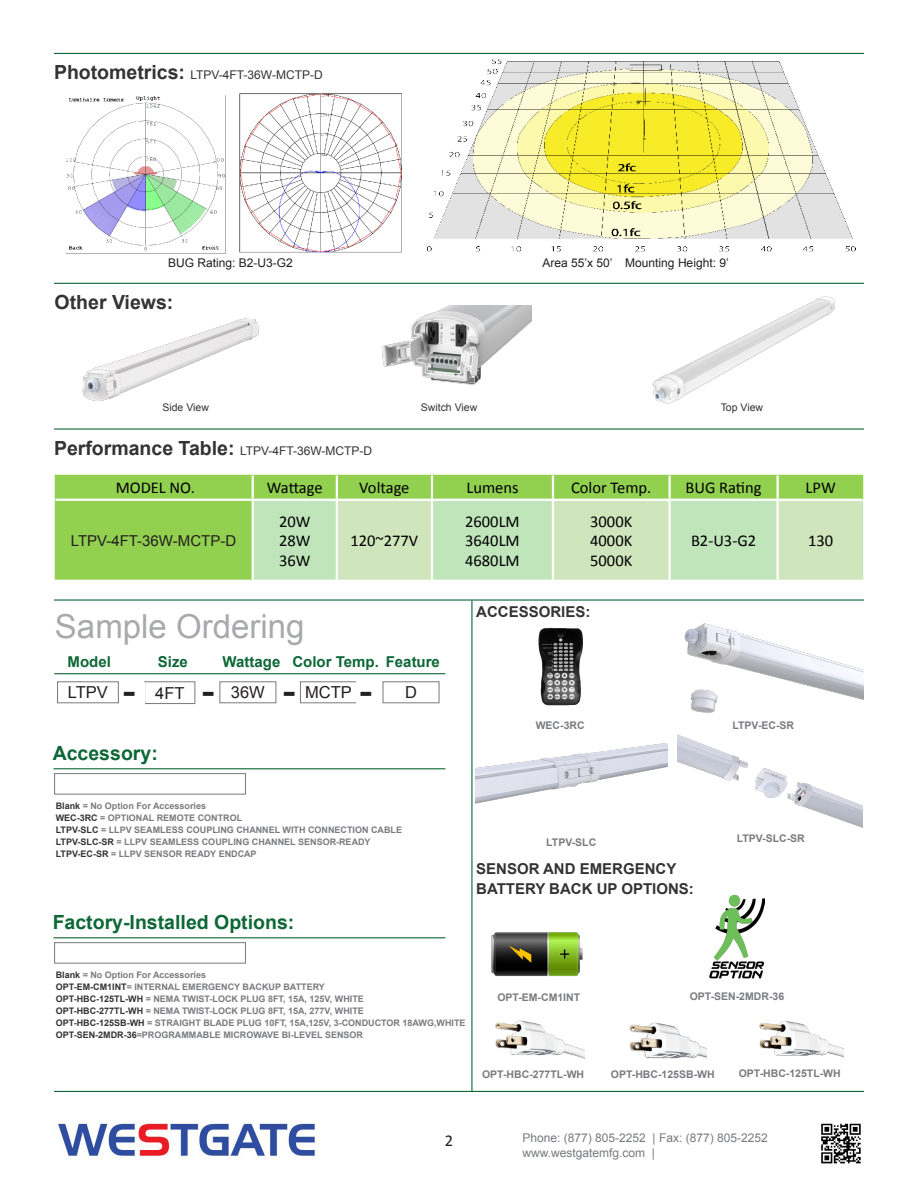
<style>
.page{position:relative;width:918px;height:1188px;background:#fff}
.page>*{position:absolute;margin:0;border:0;box-sizing:border-box;transform-origin:0 0}
.t1{font:33px "Arial";color:#a8a9ad}
.t2{font:700 28.5px "Verdana";color:#231f20}
.t3{font:700 19.5px "Arial";color:#0d6736}
.t4{font:700 19.5px "Arial";color:#333}
.t5{font:16.5px "Calibri";color:#000}
.t6{font:16.5px "Arial";color:#231f20}
.t7{font:16.5px "Calibri";color:#231f20}
.t8{font:700 15px "Arial";color:#333}
.t9{font:700 15px "Arial";color:#0d6736}
.t10{font:15px "Arial";color:#231f20}
.t11{font:12px "Arial";color:#333}
.t12{font:12px "Arial";color:#787a7d}
.t13{font:12px "Arial";color:#231f20}
.t14{font:700 10.5px "Arial";color:#7a7b7e}
.t15{font:10.5px "Arial";color:#333}
.t16{font:700 9px "Arial";color:#7a7b7e}
.s1{font-weight:700;font-size:19.5px}
.s2{color:#323332}
</style>
<div class="page">
<hr style="left:54px;top:428px;width:810px;height:2px;background:#0d6736">
<hr style="left:54px;top:53px;width:810px;height:1px;background:#0d6736">
<hr style="left:54px;top:283px;width:810px;height:1px;background:#0d6736">
<div style="left:55px;top:475px;width:808px;height:105px;background:#92d050"></div>
<svg style="left:254px;top:501px;width:609px;height:79px;background:#c7e5bb"></svg>
<hr style="left:252px;top:475px;width:2px;height:24px;background:#fff">
<hr style="left:336px;top:475px;width:2px;height:24px;background:#fff">
<hr style="left:431px;top:475px;width:2px;height:24px;background:#fff">
<hr style="left:552px;top:475px;width:2px;height:24px;background:#fff">
<hr style="left:668px;top:475px;width:3px;height:24px;background:#fff">
<hr style="left:776px;top:475px;width:3px;height:24px;background:#fff">
<hr style="left:252px;top:501px;width:2px;height:79px;background:#fff">
<hr style="left:336px;top:501px;width:2px;height:79px;background:#fff">
<hr style="left:431px;top:501px;width:2px;height:79px;background:#fff">
<hr style="left:552px;top:501px;width:2px;height:79px;background:#fff">
<hr style="left:668px;top:501px;width:3px;height:79px;background:#fff">
<hr style="left:776px;top:501px;width:3px;height:79px;background:#fff">
<hr style="left:56px;top:499px;width:197px;height:2px;background:#fff">
<hr style="left:253px;top:499px;width:84px;height:2px;background:#fff">
<hr style="left:337px;top:499px;width:95px;height:2px;background:#fff">
<hr style="left:432px;top:499px;width:121px;height:2px;background:#fff">
<hr style="left:553px;top:499px;width:117px;height:2px;background:#fff">
<hr style="left:670px;top:499px;width:108px;height:2px;background:#fff">
<hr style="left:778px;top:499px;width:85px;height:2px;background:#fff">
<hr style="left:54px;top:599px;width:810px;height:2px;background:#0d6736">
<img style="left:65px;top:95px;width:161px;height:159px">
<img style="left:239px;top:93px;width:163px;height:160px">
<img style="left:427px;top:59px;width:429px;height:193px">
<img style="left:381px;top:306px;width:150px;height:79px">
<img style="left:652px;top:296px;width:184px;height:108px">
<img style="left:58px;top:1123px;width:257px;height:34px">
<img style="left:821px;top:1123px;width:40px;height:41px">
<img style="left:82px;top:318px;width:177px;height:83px">
<hr style="left:54px;top:1091px;width:810px;height:1px;background:#0d6736">
<hr style="left:471px;top:601px;width:1px;height:491px;background:#0d6736">
<hr style="left:53px;top:937px;width:392px;height:1px;background:#0d6736">
<div style="left:54px;top:942px;width:192px;height:22px;background:#fff;border:1px solid #787a7d"></div>
<hr style="left:53px;top:768px;width:392px;height:1px;background:#0d6736">
<div style="left:54px;top:773px;width:192px;height:22px;background:#fff;border:1px solid #787a7d"></div>
<img style="left:491px;top:932px;width:92px;height:44px">
<img style="left:710px;top:895px;width:55px;height:84px">
<img style="left:538px;top:627px;width:45px;height:79px">
<img style="left:475px;top:743px;width:192px;height:61px">
<img style="left:678px;top:734px;width:185px;height:94px">
<img style="left:684px;top:623px;width:180px;height:90px">
<img style="left:759px;top:1020px;width:85px;height:38px">
<img style="left:495px;top:1020px;width:89px;height:39px">
<img style="left:629px;top:1022px;width:77px;height:37px">
<div style="left:57px;top:681px;width:62px;height:22px;border:1px solid #787a7d"></div>
<div style="left:220px;top:681px;width:56px;height:22px;border:1px solid #787a7d"></div>
<div style="left:300px;top:681px;width:57px;height:22px;border:1px solid #787a7d"></div>
<div style="left:144px;top:681px;width:51px;height:23px;border:1px solid #787a7d"></div>
<div style="left:383px;top:681px;width:56px;height:22px;border:1px solid #787a7d"></div>
<hr style="left:54px;top:673px;width:391px;height:1px;background:#0d6736">
<p class="t11" style="left:54px;top:67px;width:270px"><span class="s1">Photometrics:</span> LTPV-4FT-36W-MCTP-D</p>
<p class="t13" style="left:168px;top:255px;width:126px">BUG Rating: B2-U3-G2</p>
<p class="t13" style="left:542px;top:255px;width:188px">Area 55’x 50’ Mounting Height: 9’</p>
<p class="t4" style="left:55px;top:289px;width:120px">Other Views:</p>
<p class="t15" style="left:162px;top:400px;width:48px">Side View</p>
<p class="t11" style="left:54px;top:443px;width:320px"><span class="s1">Performance Table:</span> LTPV-4FT-36W-MCTP-D</p>
<p class="t15" style="left:421px;top:401px;width:58px">Switch View</p>
<p class="t15" style="left:721px;top:401px;width:44px">Top View</p>
<p class="t5" style="left:116px;top:478px;width:81px">MODEL NO.</p>
<p class="t5" style="left:267px;top:478px;width:57px">Wattage</p>
<p class="t5" style="left:359px;top:478px;width:52px">Voltage</p>
<p class="t5" style="left:466px;top:478px;width:54px">Lumens</p>
<p class="t5" style="left:571px;top:478px;width:82px">Color Temp.</p>
<p class="t5" style="left:686px;top:478px;width:78px">BUG Rating</p>
<p class="t5" style="left:806px;top:478px;width:32px">LPW</p>
<p class="t10" style="left:71px;top:531px;width:167px">LTPV-4FT-36W-MCTP-D</p>
<p class="t5" style="left:590px;top:511px;width:44px">3000K</p>
<p class="t5" style="left:590px;top:531px;width:44px">4000K</p>
<p class="t5" style="left:590px;top:551px;width:44px">5000K</p>
<p class="t5" style="left:279px;top:511px;width:33px">20W</p>
<p class="t5" style="left:279px;top:531px;width:33px">28W</p>
<p class="t5" style="left:279px;top:551px;width:33px">36W</p>
<p class="t5" style="left:465px;top:511px;width:56px">2600LM</p>
<p class="t5" style="left:465px;top:531px;width:56px">3640LM</p>
<p class="t5" style="left:465px;top:551px;width:56px">4680LM</p>
<p class="t5" style="left:691px;top:531px;width:67px">B2-U3-G2</p>
<p class="t5" style="left:808px;top:531px;width:27px">130</p>
<p class="t5" style="left:351px;top:531px;width:69px">120~277V</p>
<p class="t1" style="left:55px;top:605px;width:251px">Sample Ordering</p>
<p class="t9" style="left:68px;top:652px;width:45px">Model</p>
<p class="t9" style="left:158px;top:652px;width:32px">Size</p>
<p class="t9" style="left:223px;top:652px;width:59px">Wattage</p>
<p class="t9" style="left:292px;top:652px;width:88px">Color Temp.</p>
<p class="t9" style="left:386px;top:652px;width:56px">Feature</p>
<p class="t6" style="left:68px;top:682px;width:42px">LTPV</p>
<p class="t6" style="left:155px;top:682px;width:31px">4FT</p>
<p class="t6" style="left:231px;top:682px;width:35px">36W</p>
<p class="t6" style="left:305px;top:682px;width:48px">MCTP</p>
<p class="t6" style="left:405px;top:682px;width:13px">D</p>
<p class="t2" style="left:122px;top:674px;width:15px">-</p>
<p class="t2" style="left:202px;top:674px;width:15px">-</p>
<p class="t2" style="left:283px;top:674px;width:15px">-</p>
<p class="t2" style="left:359px;top:674px;width:15px">-</p>
<p class="t3" style="left:53px;top:740px;width:107px">Accessory:</p>
<p class="t16" style="left:56px;top:800px;width:152px"><span class="s2">Blank</span> = No Option For Accessories</p>
<p class="t16" style="left:56px;top:812px;width:188px"><span class="s2">WEC-3RC</span> = OPTIONAL REMOTE CONTROL</p>
<p class="t16" style="left:56px;top:824px;width:348px"><span class="s2">LTPV-SLC</span> = LLPV SEAMLESS COUPLING CHANNEL WITH CONNECTION CABLE</p>
<p class="t16" style="left:56px;top:836px;width:316px"><span class="s2">LTPV-SLC-SR</span> = LLPV SEAMLESS COUPLING CHANNEL SENSOR-READY</p>
<p class="t16" style="left:56px;top:848px;width:202px"><span class="s2">LTPV-EC-SR</span> = LLPV SENSOR READY ENDCAP</p>
<p class="t3" style="left:53px;top:909px;width:243px">Factory-Installed Options:</p>
<p class="t16" style="left:56px;top:969px;width:152px"><span class="s2">Blank</span> = No Option For Accessories</p>
<p class="t16" style="left:56px;top:981px;width:271px"><span class="s2">OPT-EM-CM1INT</span>= INTERNAL EMERGENCY BACKUP BATTERY</p>
<p class="t16" style="left:56px;top:993px;width:310px"><span class="s2">OPT-HBC-125TL-WH</span> = NEMA TWIST-LOCK PLUG 8FT, 15A, 125V, WHITE</p>
<p class="t16" style="left:56px;top:1005px;width:310px"><span class="s2">OPT-HBC-277TL-WH</span> = NEMA TWIST-LOCK PLUG 8FT, 15A, 277V, WHITE</p>
<p class="t16" style="left:56px;top:1017px;width:411px"><span class="s2">OPT-HBC-125SB-WH</span> = STRAIGHT BLADE PLUG 10FT, 15A,125V, 3-CONDUCTOR 18AWG,WHITE</p>
<p class="t16" style="left:56px;top:1029px;width:309px"><span class="s2">OPT-SEN-2MDR-36</span>=PROGRAMMABLE MICROWAVE BI-LEVEL SENSOR</p>
<p class="t8" style="left:476px;top:602px;width:116px">ACCESSORIES:</p>
<p class="t14" style="left:536px;top:719px;width:50px">WEC-3RC</p>
<p class="t14" style="left:733px;top:719px;width:63px">LTPV-EC-SR</p>
<p class="t14" style="left:546px;top:835px;width:51px">LTPV-SLC</p>
<p class="t8" style="left:476px;top:859px;width:202px">SENSOR AND EMERGENCY</p>
<p class="t8" style="left:476px;top:879px;width:219px">BATTERY BACK UP OPTIONS:</p>
<p class="t14" style="left:737px;top:831px;width:70px">LTPV-SLC-SR</p>
<p class="t14" style="left:497px;top:991px;width:84px">OPT-EM-CM1INT</p>
<p class="t14" style="left:690px;top:989px;width:96px">OPT-SEN-2MDR-36</p>
<p class="t14" style="left:482px;top:1068px;width:104px">OPT-HBC-277TL-WH</p>
<p class="t14" style="left:611px;top:1068px;width:105px">OPT-HBC-125SB-WH</p>
<p class="t14" style="left:739px;top:1066px;width:104px">OPT-HBC-125TL-WH</p>
<p class="t7" style="left:445px;top:1131px;width:10px">2</p>
<p class="t12" style="left:522px;top:1130px;width:247px">Phone: (877) 805-2252 | Fax: (877) 805-2252</p>
<p class="t12" style="left:522px;top:1145px;width:134px">www.westgatemfg.com |</p>
</div>
